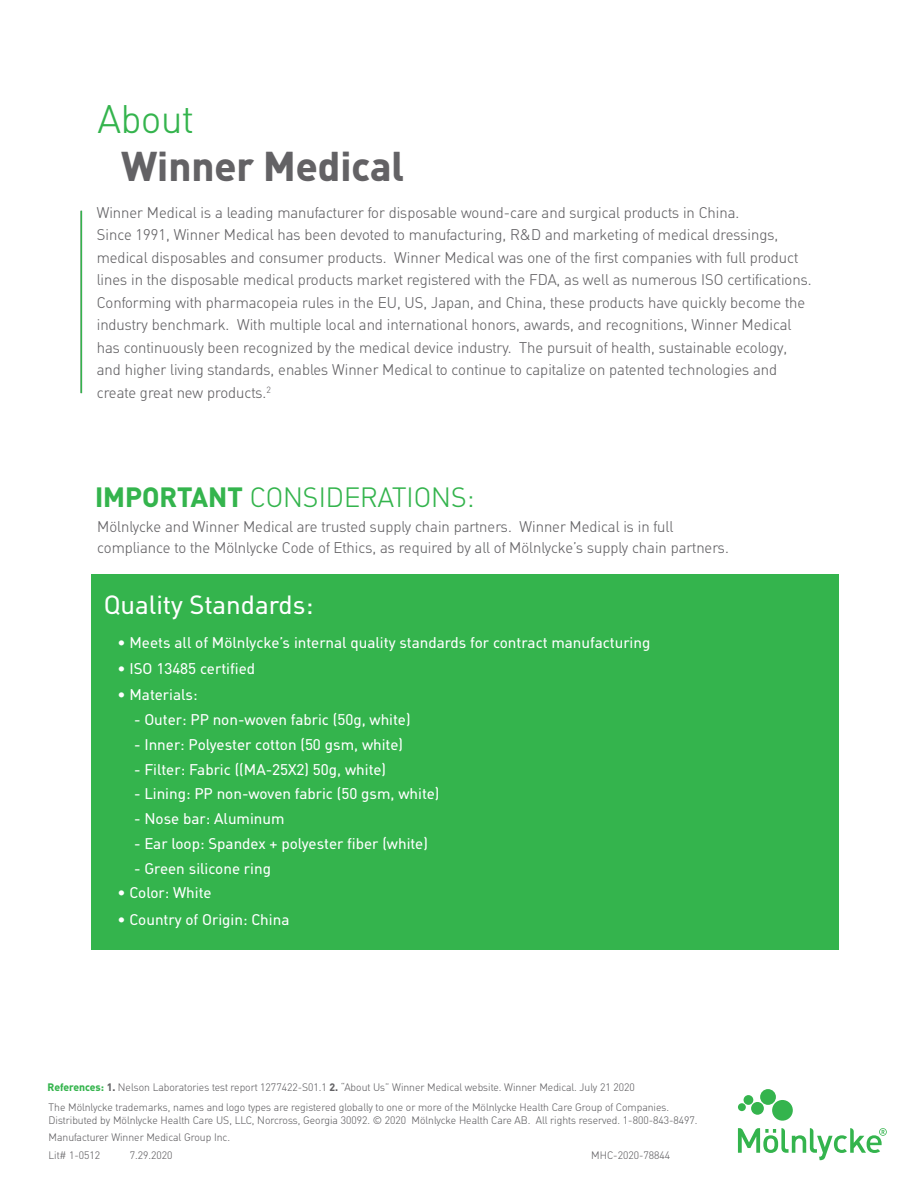
<style>
.page{position:relative;width:918px;height:1188px;background:#fff}
.page>*{position:absolute;margin:0;border:0;box-sizing:border-box;transform-origin:0 0}
.t1{font:700 40.2px "MHC Din";color:#636265}
.t2{font:300 38.55px "MHC Din";color:#34b44d}
.t3{font:300 27px "MHC Din";color:#34b44d}
.t4{font:25.5px "MHC Din";color:#fff}
.t5{font:300 15px/22.5px "MHC Din";color:#636265}
.t6{font:15px "MHC Din";color:#fff}
.t7{font:300 10.5px/13.5px "MHC Din";color:#636265}
.s1{font-weight:700}
.s2{font-weight:700;color:#34b44d}
</style>
<div class="page">
<div style="left:92px;top:574px;width:747px;height:376px;background:#34b44d"></div>
<svg style="left:738px;top:1089px;width:149px;height:71px"></svg>
<hr style="left:81px;top:211px;width:1px;height:182px;background:#34b44d">
<p class="t2" style="left:98px;top:98px;width:97px">About</p>
<p class="t1" style="left:122px;top:141px;width:284px">Winner Medical</p>
<p class="t5" style="left:97px;top:201px;width:716px">Winner Medical is a leading manufacturer for disposable wound-care and surgical products in China.<br>Since 1991, Winner Medical has been devoted to manufacturing, R&amp;D and marketing of medical dressings, medical disposables and consumer products. Winner Medical was one of the first companies with full product lines in the disposable medical products market registered with the FDA, as well as numerous ISO certifications.<br>Conforming with pharmacopeia rules in the EU, US, Japan, and China, these products have quickly become the industry benchmark. With multiple local and international honors, awards, and recognitions, Winner Medical has continuously been recognized by the medical device industry. The pursuit of health, sustainable ecology, and higher living standards, enables Winner Medical to continue to capitalize on patented technologies and create great new products.<sup>2</sup></p>
<p class="t3" style="left:95px;top:482px;width:381px"><span class="s1">IMPORTANT</span> CONSIDERATIONS:</p>
<p class="t5" style="left:97px;top:517px;width:633px;line-height:21px">Mölnlycke and Winner Medical are trusted supply chain partners. Winner Medical is in full compliance to the Mölnlycke Code of Ethics, as required by all of Mölnlycke’s supply chain partners.</p>
<p class="t4" style="left:104px;top:590px;width:211px">Quality Standards:</p>
<p class="t6" style="left:118px;top:634px;width:534px">• Meets all of Mölnlycke’s internal quality standards for contract manufacturing</p>
<p class="t6" style="left:118px;top:660px;width:139px">• ISO 13485 certified</p>
<p class="t6" style="left:118px;top:686px;width:82px">• Materials:</p>
<p class="t6" style="left:134px;top:711px;width:278px">- Outer: PP non-woven fabric (50g, white)</p>
<p class="t6" style="left:134px;top:736px;width:271px">- Inner: Polyester cotton (50 gsm, white)</p>
<p class="t6" style="left:134px;top:760px;width:254px">- Filter: Fabric ((MA-25X2) 50g, white)</p>
<p class="t6" style="left:134px;top:785px;width:307px">- Lining: PP non-woven fabric (50 gsm, white)</p>
<p class="t6" style="left:134px;top:810px;width:152px">- Nose bar: Aluminum</p>
<p class="t6" style="left:134px;top:835px;width:295px">- Ear loop: Spandex + polyester fiber (white)</p>
<p class="t6" style="left:134px;top:859px;width:138px">- Green silicone ring</p>
<p class="t6" style="left:118px;top:884px;width:96px">• Color: White</p>
<p class="t6" style="left:118px;top:910px;width:173px">• Country of Origin: China</p>
<p class="t7" style="left:48px;top:1081px;width:589px"><span class="s2">References:</span> <span class="s1">1.</span> Nelson Laboratories test report 1277422-S01.1 <span class="s1">2.</span> “About Us” Winner Medical website. Winner Medical. July 21 2020</p>
<p class="t7" style="left:49px;top:1100px;width:650px">The Mölnlycke trademarks, names and logo types are registered globally to one or more of the Mölnlycke Health Care Group of Companies.<br>Distributed by Mölnlycke Health Care US, LLC, Norcross, Georgia 30092. © 2020 Mölnlycke Health Care AB. All rights reserved. 1-800-843-8497.</p>
<p class="t7" style="left:49px;top:1130px;width:183px">Manufacturer Winner Medical Group Inc.</p>
<p class="t7" style="left:49px;top:1148px;width:53px">Lit# 1-0512</p>
<p class="t7" style="left:130px;top:1148px;width:44px">7.29.2020</p>
<p class="t7" style="left:591px;top:1148px;width:80px">MHC-2020-78844</p>
</div>
